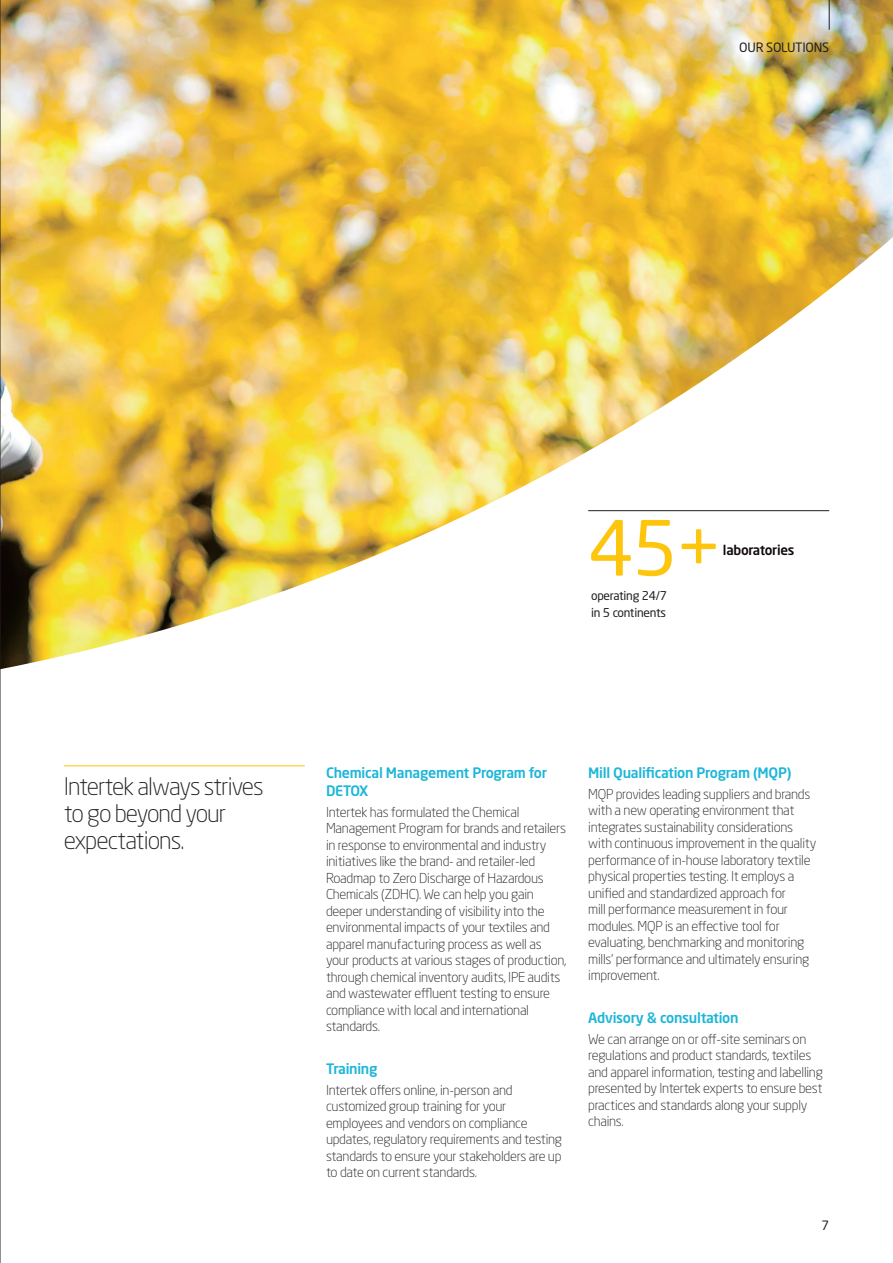
<style>
.page{position:relative;width:893px;height:1263px;background:#fff}
.page>*{position:absolute;margin:0;border:0;box-sizing:border-box;transform-origin:0 0}
.Body_Text{font:75px "Neo Sans Std";color:#fec50d}
.Standfirst{font:300 24px/27px "Neo Sans Std";letter-spacing:-.04em;color:#231f20}
.Subheading{font:500 14.25px/18px "Neo Sans Std";letter-spacing:-.02em;color:#1cb6d8}
.Body_Text-2{font:300 13.5px/16.5px "Neo Sans Std";letter-spacing:-.02em;color:#231f20}
.Body_Text-3{font:500 13.5px "Neo Sans Std";letter-spacing:-.02em;color:#110a0c}
.Folio{font:12.75px "Neo Sans Std";letter-spacing:-.02em;color:#231f20}
.Body_Text-4{font:12px "Neo Sans Std";letter-spacing:-.02em;color:#231f20}
</style>
<div class="page">
<img style="left:1px;top:0;width:892px;height:669px">
<hr style="left:0;top:0;width:1px;height:1263px;background:#231f20">
<hr style="left:64px;top:765px;width:241px;height:1px;background:#fec50d">
<hr style="left:588px;top:510px;width:241px;height:1px;background:#231f20">
<hr style="left:829px;top:0;width:1px;height:30px;background:#231f20">
<p class="Folio" style="left:739px;top:40px;width:91px">OUR SOLUTIONS</p>
<p class="Standfirst" style="left:64px;top:772px;width:201px">Intertek always strives to go beyond your expectations.</p>
<p class="Body_Text" style="left:588px;top:502px;width:135px">45+</p>
<p class="Body_Text-4" style="left:591px;top:589px;width:78px">operating 24/7</p>
<p class="Body_Text-4" style="left:591px;top:605px;width:76px">in 5 continents</p>
<p class="Body_Text-3" style="left:723px;top:541px;width:73px">laboratories</p>
<p class="Subheading" style="left:326px;top:763px;width:223px">Chemical Management Program for<br>DETOX</p>
<p class="Body_Text-2" style="left:326px;top:803px;width:242px">Intertek has formulated the Chemical Management Program for brands and retailers in response to environmental and industry initiatives like the brand- and retailer-led Roadmap to Zero Discharge of Hazardous Chemicals (ZDHC). We can help you gain deeper understanding of visibility into the environmental impacts of your textiles and apparel manufacturing process as well as your products at various stages of production, through chemical inventory audits, IPE audits and wastewater effluent testing to ensure compliance with local and international standards.</p>
<p class="Subheading" style="left:326px;top:1059px;width:53px">Training</p>
<p class="Body_Text-2" style="left:326px;top:1082px;width:238px">Intertek offers online, in-person and customized group training for your employees and vendors on compliance updates, regulatory requirements and testing standards to ensure your stakeholders are up to date on current standards.</p>
<p class="Subheading" style="left:588px;top:763px;width:205px">Mill Qualification Program (MQP)</p>
<p class="Body_Text-2" style="left:588px;top:785px;width:230px">MQP provides leading suppliers and brands with a new operating environment that integrates sustainability considerations with continuous improvement in the quality performance of in-house laboratory textile physical properties testing. It employs a unified and standardized approach for<br>mill performance measurement in four modules. MQP is an effective tool for evaluating, benchmarking and monitoring mills’ performance and ultimately ensuring improvement.</p>
<p class="Subheading" style="left:588px;top:1008px;width:152px">Advisory &amp; consultation</p>
<p class="Body_Text-2" style="left:588px;top:1031px;width:236px">We can arrange on or off-site seminars on regulations and product standards, textiles and apparel information, testing and labelling presented by Intertek experts to ensure best practices and standards along your supply chains.</p>
<p class="Folio" style="left:821px;top:1218px;width:9px">7</p>
</div>
